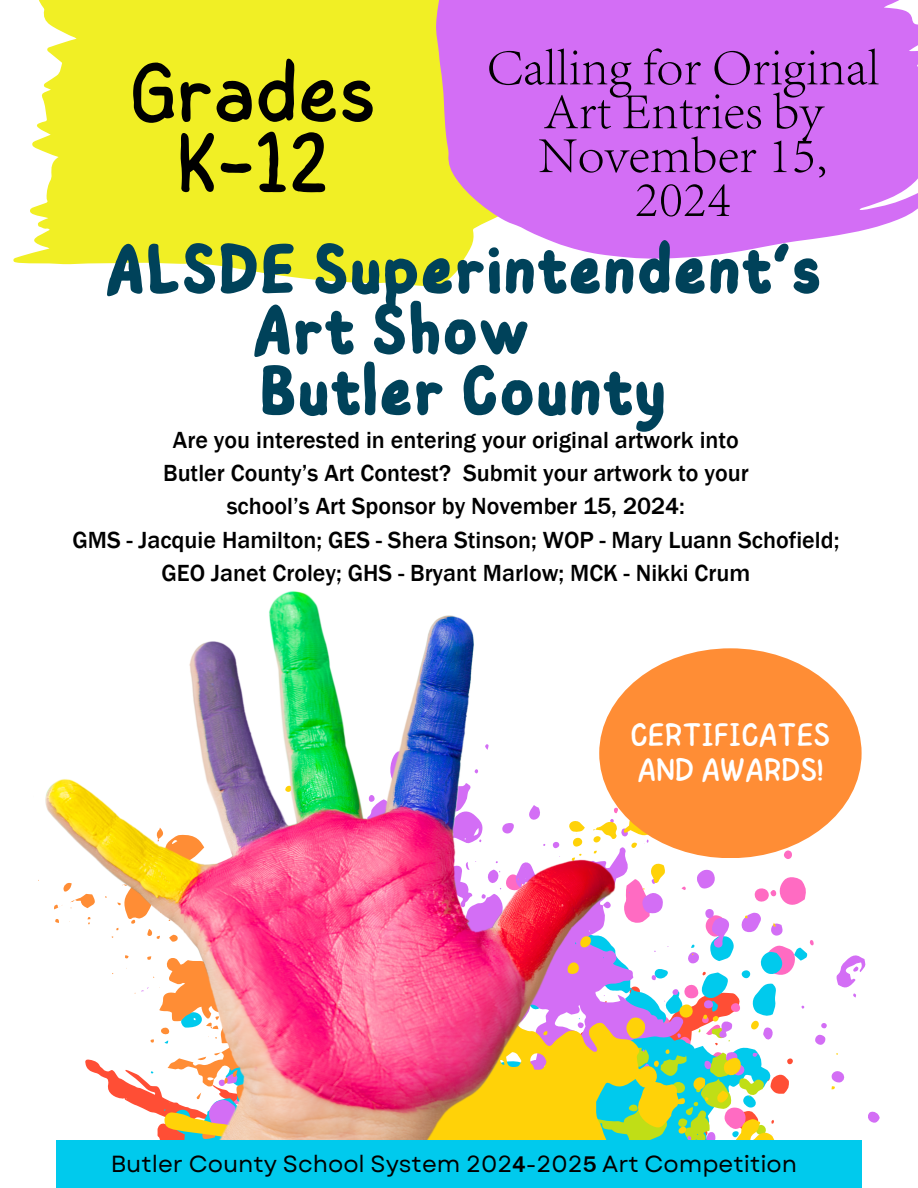
<style>
.page{position:relative;width:918px;height:1188px;background:#fff}
.page>*{position:absolute;margin:0;border:0;box-sizing:border-box;transform-origin:0 0}
.t1{font:84.45px/70.2px "Childos Arabic";color:#000;text-align:center}
.t2{font:700 71.7px/60.8px "Childos Arabic";color:#00425a}
.t3{font:300 52.2px/43.8px "Adobe Song Std";color:#000;text-align:center}
.t4{font:32.7px/34.8px "Childos Arabic";color:#fff}
.t5{font:500 24px/33.3px "Franklin Gothic";color:#000;text-align:center}
.t6{font:23.25px "Garet";color:#000}
.s1{font-family:"Franklin Gothic";font-weight:500}
</style>
<div class="page">
<svg style="left:615px;top:804px;width:223px;height:336px"></svg>
<img style="left:38px;top:591px;width:577px;height:549px">
<svg style="left:13px;top:0;width:451px;height:287px;background:#f2f140"></svg>
<svg style="left:436px;top:0;width:482px;height:259px;background:#d77cee"></svg>
<div style="left:56px;top:1140px;width:806px;height:48px;background:#00caed"></div>
<div style="left:599px;top:648px;width:263px;height:210px;background:#ff8d35;border-radius:50%"></div>
<p class="t1" style="left:130px;top:59px;width:248px">Grades<br>K-12</p>
<p class="t3" style="left:487px;top:45px;width:394px">Calling for Original<br>Art Entries by<br>November 15,<br>2024</p>
<p class="t2" style="left:251px;top:240px;width:572px;text-indent:-147px">ALSDE Superintendent’s<br>Art Show</p>
<p class="t2" style="left:260px;top:362px;width:408px">Butler County</p>
<p class="t5" style="left:72px;top:423px;width:769px">Are you interested in entering your original artwork into<br>Butler County’s Art Contest? Submit your artwork to your<br>school’s Art Sponsor by November 15, 2024:<br>GMS - Jacquie Hamilton; GES - Shera Stinson; WOP - Mary Luann Schofield; GEO Janet Croley; GHS - Bryant Marlow; MCK - Nikki Crum</p>
<p class="t4" style="left:631px;top:718px;width:201px">CERTIFICATES<br>AND AWARDS!</p>
<p class="t6" style="left:111px;top:1147px;width:688px">Butler County School System 202<span class="s1">4</span>-202<span class="s1">5</span> Art Competition</p>
</div>
